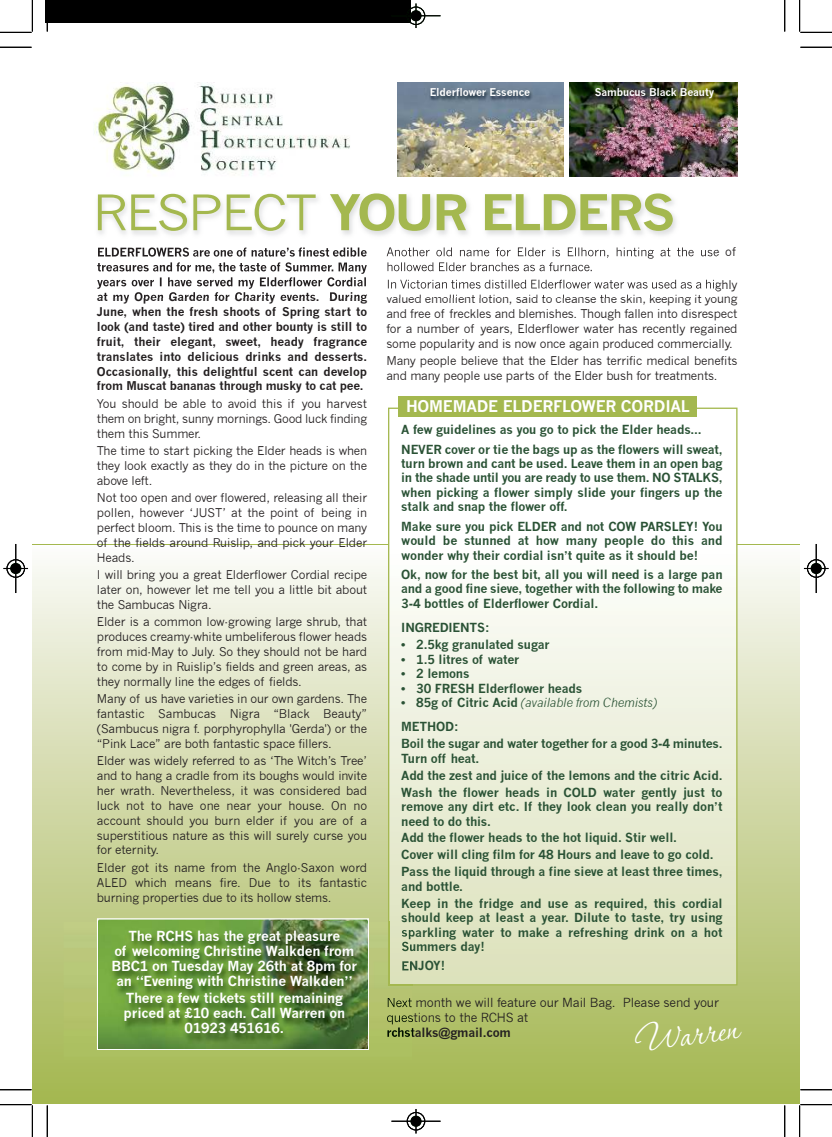
<style>
.page{position:relative;width:832px;height:1137px;background:#fff}
.page>*{position:absolute;margin:0;border:0;box-sizing:border-box;transform-origin:0 0}
.t1{font:700 48.12px "News Gothic";letter-spacing:-.05em;color:#a4b84f;scale:1.1 1}
.t2{font:43.75px "Corinthia ROB";color:#fff}
.t3{font:700 15.75px "News Gothic";letter-spacing:-.015em;color:#fff}
.t4{font:700 13.65px/14.9px "News Gothic";letter-spacing:-.015em;color:#fff;text-align:center}
.t5{font:700 12.25px/14.3px "News Gothic";letter-spacing:-.015em;color:#2a5235}
.t6{font:12.25px/14.9px "News Gothic";letter-spacing:-.015em;color:#231f20}
.t7{font:700 12.25px "News Gothic";letter-spacing:-.015em;color:#231f20}
.t8{font:11.9px/14.9px "News Gothic";letter-spacing:-.015em;color:#231f20;text-align:justify}
.t9{font:700 11.9px/14.9px "News Gothic";letter-spacing:-.015em;color:#231f20;text-align:justify}
.t10{font:700 10.5px "News Gothic";letter-spacing:-.015em;color:#fff}
.s1{font-weight:400}
.s2{font-weight:400;font-style:italic}
</style>
<div class="page">
<img style="left:32px;top:545px;width:767px;height:557px">
<img style="left:397px;top:127px;width:166px;height:49px">
<img style="left:569px;top:127px;width:168px;height:49px">
<img style="left:94px;top:82px;width:256px;height:92px">
<img style="left:412px;top:545px;width:323px;height:438px">
<img style="left:390px;top:545px;width:22px;height:376px">
<div style="left:398px;top:396px;width:298px;height:21px;background:#a4b84f"></div>
<img style="left:98px;top:195px;width:618px;height:102px">
<img style="left:98px;top:247px;width:91px;height:9px">
<img style="left:193px;top:247px;width:53px;height:9px">
<img style="left:97px;top:263px;width:48px;height:8px">
<img style="left:97px;top:280px;width:52px;height:9px">
<img style="left:97px;top:292px;width:64px;height:5px">
<img style="left:386px;top:247px;width:78px;height:9px">
<img style="left:387px;top:262px;width:74px;height:9px">
<img style="left:388px;top:280px;width:72px;height:8px">
<img style="left:386px;top:294px;width:62px;height:3px">
<img style="left:63px;top:921px;width:349px;height:138px">
<img style="left:388px;top:921px;width:1px;height:64px">
<svg style="left:401px;top:921px;width:11px;height:30px"></svg>
<svg style="left:402px;top:961px;width:10px;height:9px"></svg>
<img style="left:387px;top:997px;width:25px;height:9px">
<img style="left:387px;top:1012px;width:25px;height:12px">
<img style="left:387px;top:1027px;width:25px;height:10px">
<img style="left:98px;top:921px;width:269px;height:127px">
<img style="left:563px;top:82px;width:174px;height:45px">
<img style="left:397px;top:82px;width:166px;height:45px">
<img style="left:570px;top:82px;width:168px;height:44px">
<img style="left:566px;top:82px;width:4px;height:44px">
<div style="left:46px;top:0;width:364px;height:23px;background:#000"></div>
<hr style="left:783px;top:0;width:1px;height:32px;background:#000">
<hr style="left:0;top:1088px;width:32px;height:2px;background:#000">
<hr style="left:783px;top:1105px;width:1px;height:31px;background:#000">
<hr style="left:800px;top:1088px;width:31px;height:2px;background:#000">
<hr style="left:47px;top:0;width:1px;height:32px;background:#000">
<hr style="left:0;top:47px;width:32px;height:1px;background:#000">
<hr style="left:784px;top:0;width:1px;height:32px;background:#000">
<hr style="left:800px;top:47px;width:31px;height:1px;background:#000">
<hr style="left:47px;top:1105px;width:1px;height:31px;background:#000">
<hr style="left:784px;top:1105px;width:1px;height:31px;background:#000">
<hr style="left:0;top:1103px;width:32px;height:1px;background:#000">
<hr style="left:800px;top:1103px;width:31px;height:1px;background:#000">
<hr style="left:32px;top:0;width:1px;height:32px;background:#000">
<hr style="left:0;top:32px;width:32px;height:1px;background:#000">
<hr style="left:798px;top:0;width:1px;height:32px;background:#000">
<hr style="left:800px;top:32px;width:31px;height:1px;background:#000">
<hr style="left:32px;top:1105px;width:1px;height:31px;background:#000">
<hr style="left:0;top:1104px;width:32px;height:1px;background:#000">
<hr style="left:798px;top:1105px;width:1px;height:31px;background:#000">
<hr style="left:800px;top:1104px;width:31px;height:1px;background:#000">
<div style="left:406px;top:6px;width:19px;height:19px;border:1px solid #002300;border-radius:50%"></div>
<div style="left:410px;top:10px;width:11px;height:11px;background:#000700;border-radius:50%"></div>
<hr style="left:391px;top:15px;width:49px;height:1px;background:#000">
<div style="left:407px;top:7px;width:18px;height:18px;border:1px solid #000;border-radius:50%"></div>
<div style="left:410px;top:11px;width:11px;height:10px;background:#000;border-radius:50%"></div>
<svg style="left:411px;top:4px;width:9px;height:24px"></svg>
<div style="left:406px;top:1111px;width:19px;height:19px;border:1px solid #000;border-radius:50%"></div>
<hr style="left:391px;top:1120px;width:49px;height:1px;background:#000">
<div style="left:407px;top:1112px;width:18px;height:17px;border:1px solid #000;border-radius:50%"></div>
<svg style="left:411px;top:1109px;width:9px;height:24px"></svg>
<div style="left:6px;top:559px;width:19px;height:18px;border:1px solid #000;border-radius:50%"></div>
<hr style="left:15px;top:544px;width:1px;height:49px;background:#000">
<div style="left:7px;top:559px;width:18px;height:18px;border:1px solid #000;border-radius:50%"></div>
<svg style="left:4px;top:564px;width:24px;height:9px"></svg>
<div style="left:806px;top:559px;width:19px;height:18px;border:1px solid #000;border-radius:50%"></div>
<hr style="left:815px;top:544px;width:1px;height:49px;background:#000">
<div style="left:806px;top:559px;width:18px;height:18px;border:1px solid #000;border-radius:50%"></div>
<svg style="left:803px;top:564px;width:25px;height:9px"></svg>
<p class="t10" style="left:429px;top:88px;width:102px">Elderflower Essence</p>
<p class="t10" style="left:594px;top:88px;width:121px">Sambucus Black Beauty</p>
<h1 class="t1" style="left:92px;top:193px;width:532px"><span class="s1">RESPECT</span> YOUR ELDERS</h1>
<p class="t9" style="left:97px;top:290px;width:271px">at my Open Garden for Charity events. During June, when the fresh shoots of Spring start to look (and taste) tired and other bounty is still to fruit, their elegant, sweet, heady fragrance translates into delicious drinks and desserts.<br>Occasionally, this delightful scent can develop from Muscat bananas through musky to cat pee.</p>
<p class="t8" style="left:97px;top:397px;width:271px">You should be able to avoid this if you harvest them on bright, sunny mornings. Good luck finding them this Summer.</p>
<p class="t8" style="left:97px;top:444px;width:271px">The time to start picking the Elder heads is when they look exactly as they do in the picture on the above left.</p>
<p class="t8" style="left:97px;top:491px;width:271px">Not too open and over flowered, releasing all their pollen, however ‘JUST’ at the point of being in perfect bloom. This is the time to pounce on many of the fields around Ruislip, and pick your Elder Heads.</p>
<p class="t8" style="left:97px;top:568px;width:271px">I will bring you a great Elderflower Cordial recipe later on, however let me tell you a little bit about the Sambucas Nigra.</p>
<p class="t8" style="left:97px;top:615px;width:271px">Elder is a common low-growing large shrub, that produces creamy-white umbeliferous flower heads from mid-May to July. So they should not be hard to come by in Ruislip’s fields and green areas, as they normally line the edges of fields.</p>
<p class="t8" style="left:97px;top:692px;width:271px">Many of us have varieties in our own gardens. The fantastic Sambucas Nigra “Black Beauty” (Sambucus nigra f. porphyrophylla 'Gerda') or the “Pink Lace” are both fantastic space fillers.</p>
<p class="t8" style="left:97px;top:754px;width:271px">Elder was widely referred to as ‘The Witch’s Tree’ and to hang a cradle from its boughs would invite her wrath. Nevertheless, it was considered bad luck not to have one near your house. On no account should you burn elder if you are of a superstitious nature as this will surely curse you for eternity.</p>
<p class="t8" style="left:97px;top:861px;width:271px">Elder got its name from the Anglo-Saxon word ALED which means fire. Due to its fantastic burning properties due to its hollow stems.</p>
<p class="t4" style="left:111px;top:929px;width:247px">The RCHS has the great pleasure<br>of welcoming Christine Walkden from BBC1 on Tuesday May 26th at 8pm for an “Evening with Christine Walkden”</p>
<p class="t4" style="left:123px;top:991px;width:223px">There a few tickets still remaining priced at £10 each. Call Warren on<br>01923 451616.</p>
<p class="t8" style="left:386px;top:293px;width:352px">valued emollient lotion, said to cleanse the skin, keeping it young and free of freckles and blemishes. Though fallen into disrespect for a number of years, Elderflower water has recently regained some popularity and is now once again produced commercially.</p>
<p class="t8" style="left:386px;top:355px;width:352px">Many people believe that the Elder has terrific medical benefits and many people use parts of the Elder bush for treatments.</p>
<h3 class="t3" style="left:406px;top:400px;width:285px">HOMEMADE ELDERFLOWER CORDIAL</h3>
<p class="t5" style="left:401px;top:421px;width:323px;line-height:19.4px">A few guidelines as you go to pick the Elder heads...<br>NEVER cover or tie the bags up as the flowers will sweat,</p>
<p class="t5" style="left:401px;top:457px;width:323px;text-align:justify">turn brown and cant be used. Leave them in an open bag in the shade until you are ready to use them. NO STALKS, when picking a flower simply slide your fingers up the stalk and snap the flower off.</p>
<p class="t5" style="left:401px;top:520px;width:322px;text-align:justify">Make sure you pick ELDER and not COW PARSLEY! You would be stunned at how many people do this and wonder why their cordial isn’t quite as it should be!</p>
<p class="t5" style="left:401px;top:568px;width:323px;text-align:justify">Ok, now for the best bit, all you will need is a large pan and a good fine sieve, together with the following to make 3-4 bottles of Elderflower Cordial.</p>
<p class="t5" style="left:401px;top:620px;width:150px;line-height:17px">INGREDIENTS:<br>ï 2.5kg granulated sugar</p>
<p class="t5" style="left:401px;top:653px;width:257px">ï 1.5 litres of water<br>ï 2 lemons<br>ï 30 FRESH Elderflower heads<br>ï 85g of Citric Acid <span class="s2">(available from Chemists)</span></p>
<p class="t5" style="left:401px;top:719px;width:322px;line-height:17px">METHOD:<br>Boil the sugar and water together for a good 3-4 minutes.</p>
<p class="t5" style="left:401px;top:750px;width:322px;line-height:17px">Turn off heat.<br>Add the zest and juice of the lemons and the citric Acid.<br>Wash the flower heads in COLD water gently just to</p>
<p class="t5" style="left:401px;top:800px;width:322px">remove any dirt etc. If they look clean you really don’t need to do this.</p>
<p class="t5" style="left:401px;top:830px;width:322px;line-height:17px">Add the flower heads to the hot liquid. Stir well.<br>Cover will cling film for 48 Hours and leave to go cold.<br>Pass the liquid through a fine sieve at least three times,</p>
<p class="t5" style="left:401px;top:878px;width:322px;line-height:17px">and bottle.<br>Keep in the fridge and use as required, this cordial</p>
<p class="t5" style="left:401px;top:911px;width:322px;text-align:justify">should keep at least a year. Dilute to taste, try using sparkling water to make a refreshing drink on a hot Summers day!</p>
<p class="t5" style="left:401px;top:959px;width:45px">ENJOY!</p>
<p class="t6" style="left:386px;top:996px;width:334px">Next month we will feature our Mail Bag. Please send your questions to the RCHS at</p>
<p class="t7" style="left:386px;top:1027px;width:126px">rchstalks@gmail.com</p>
<h2 class="t2" style="left:631px;top:1010px;width:105px;rotate:-7deg">Warren</h2>
</div>
